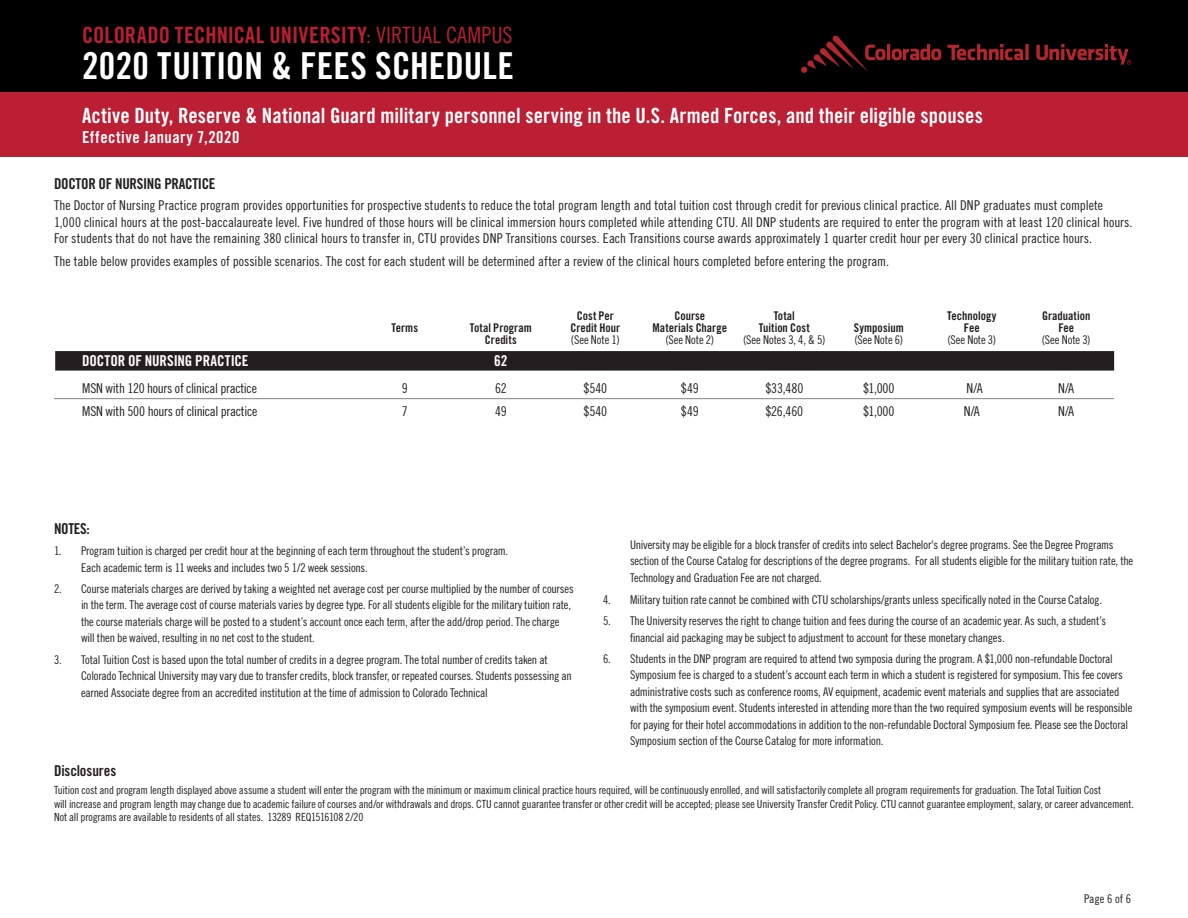
<style>
.page{position:relative;width:1188px;height:918px;background:#fff}
.page>*{position:absolute;margin:0;border:0;box-sizing:border-box;transform-origin:0 0}
.t1{font:37.2px "Trade Gothic LT Std Bd Cn 20";letter-spacing:.005em;color:#fff}
.t2{font:22.5px "Trade Gothic LT Std Bd Cn 20";letter-spacing:.005em;color:#ba1f33}
.t3{font:21px "Trade Gothic LT Std Bd Cn 20";color:#fff}
.t4{font:16.5px "Trade Gothic LT Std Bd Cn 20";letter-spacing:.03em;color:#fff}
.Notes_Header{font:15px "Trade Gothic LT Std Bd Cn 20";letter-spacing:-.02em;color:#231f20}
.table_header{font:15px "Trade Gothic LT Std Bd Cn 20";letter-spacing:-.005em;color:#fff}
.Columns_Table{font:13.5px/16.5px "Trade Gothic LT Std Cn 18";color:#231f20}
.Columns_Table-2{font:13.5px "Trade Gothic LT Std Cn 18";letter-spacing:-.02em;color:#231f20}
.Notes_Body{font:12px/16.5px "Trade Gothic LT Std Cn 18";letter-spacing:-.015em;color:#231f20}
.Row_Description{font:12px "Trade Gothic LT Std Bd Cn 20";color:#231f20}
.Row_Description-2{font:12px "Trade Gothic LT Std Cn 18";letter-spacing:-.005em;color:#231f20}
.Disclaimer{font:11.25px/13.5px "Trade Gothic LT Std Cn 18";letter-spacing:-.015em;color:#231f20}
.s1{font-family:"Trade Gothic LT Std Cn 18"}
</style>
<div class="page">
<div style="left:0;top:0;width:1188px;height:92px;background:#000"></div>
<div style="left:0;top:92px;width:1188px;height:65px;background:#ba1f33"></div>
<svg style="left:801px;top:36px;width:140px;height:37px"></svg>
<svg style="left:947px;top:44px;width:82px;height:16px"></svg>
<svg style="left:1036px;top:44px;width:95px;height:21px"></svg>
<div style="left:55px;top:351px;width:1059px;height:20px;background:#231f20"></div>
<hr style="left:54px;top:398px;width:1060px;height:1px;background:#808285">
<h2 class="t2" style="left:82px;top:21px;width:432px">COLORADO TECHNICAL UNIVERSITY<span class="s1">: VIRTUAL CAMPUS</span></h2>
<h1 class="t1" style="left:82px;top:43px;width:433px">2020 TUITION &amp; FEES SCHEDULE</h1>
<h3 class="t3" style="left:82px;top:102px;width:902px">Active Duty, Reserve &amp; National Guard military personnel serving in the U.S. Armed Forces, and their eligible spouses</h3>
<h3 class="t4" style="left:82px;top:127px;width:159px">Effective January 7,2020</h3>
<p class="Notes_Header" style="left:54px;top:175px;width:163px">DOCTOR OF NURSING PRACTICE</p>
<p class="Columns_Table" style="left:54px;top:197px;width:1080px">The Doctor of Nursing Practice program provides opportunities for prospective students to reduce the total program length and total tuition cost through credit for previous clinical practice. All DNP graduates must complete<br>1,000 clinical hours at the post-baccalaureate level. Five hundred of those hours will be clinical immersion hours completed while attending CTU. All DNP students are required to enter the program with at least 120 clinical hours.<br>For students that do not have the remaining 380 clinical hours to transfer in, CTU provides DNP Transitions courses. Each Transitions course awards approximately 1 quarter credit hour per every 30 clinical practice hours.</p>
<p class="Columns_Table" style="left:54px;top:253px;width:837px">The table below provides examples of possible scenarios. The cost for each student will be determined after a review of the clinical hours completed before entering the program.</p>
<p class="Row_Description" style="left:577px;top:308px;width:39px">Cost Per</p>
<p class="Row_Description" style="left:674px;top:308px;width:32px">Course</p>
<p class="Row_Description" style="left:774px;top:308px;width:23px">Total</p>
<p class="Row_Description" style="left:947px;top:308px;width:51px">Technology</p>
<p class="Row_Description" style="left:1042px;top:308px;width:50px">Graduation</p>
<p class="Row_Description" style="left:392px;top:320px;width:28px">Terms</p>
<p class="Row_Description" style="left:470px;top:320px;width:63px">Total Program</p>
<p class="Row_Description" style="left:571px;top:320px;width:51px">Credit Hour</p>
<p class="Row_Description" style="left:652px;top:320px;width:76px">Materials Charge</p>
<p class="Row_Description" style="left:759px;top:320px;width:52px">Tuition Cost</p>
<p class="Row_Description" style="left:854px;top:320px;width:51px">Symposium</p>
<p class="Row_Description" style="left:964px;top:320px;width:17px">Fee</p>
<p class="Row_Description" style="left:1058px;top:320px;width:17px">Fee</p>
<p class="Row_Description" style="left:485px;top:332px;width:33px">Credits</p>
<p class="Row_Description-2" style="left:571px;top:332px;width:50px">(See Note 1)</p>
<p class="Row_Description-2" style="left:665px;top:332px;width:50px">(See Note 2)</p>
<p class="Row_Description-2" style="left:743px;top:332px;width:84px">(See Notes 3, 4, &amp; 5)</p>
<p class="Row_Description-2" style="left:854px;top:332px;width:50px">(See Note 6)</p>
<p class="Row_Description-2" style="left:947px;top:332px;width:50px">(See Note 3)</p>
<p class="Row_Description-2" style="left:1042px;top:332px;width:50px">(See Note 3)</p>
<p class="table_header" style="left:82px;top:352px;width:168px">DOCTOR OF NURSING PRACTICE</p>
<p class="table_header" style="left:494px;top:352px;width:15px">62</p>
<p class="Columns_Table-2" style="left:82px;top:380px;width:176px">MSN with 120 hours of clinical practice</p>
<p class="Columns_Table" style="left:402px;top:380px;width:7px">9</p>
<p class="Columns_Table" style="left:495px;top:380px;width:13px">62</p>
<p class="Columns_Table" style="left:583px;top:380px;width:25px">$540</p>
<p class="Columns_Table" style="left:681px;top:380px;width:19px">$49</p>
<p class="Columns_Table" style="left:765px;top:380px;width:40px">$33,480</p>
<p class="Columns_Table" style="left:863px;top:380px;width:33px">$1,000</p>
<p class="Columns_Table" style="left:966px;top:380px;width:18px">N/A</p>
<p class="Columns_Table" style="left:1058px;top:380px;width:18px">N/A</p>
<p class="Columns_Table-2" style="left:82px;top:403px;width:177px">MSN with 500 hours of clinical practice</p>
<p class="Columns_Table" style="left:402px;top:402px;width:7px">7</p>
<p class="Columns_Table" style="left:495px;top:402px;width:13px">49</p>
<p class="Columns_Table" style="left:583px;top:402px;width:25px">$540</p>
<p class="Columns_Table" style="left:681px;top:402px;width:19px">$49</p>
<p class="Columns_Table" style="left:765px;top:402px;width:39px">$26,460</p>
<p class="Columns_Table" style="left:863px;top:402px;width:33px">$1,000</p>
<p class="Columns_Table" style="left:964px;top:402px;width:18px">N/A</p>
<p class="Columns_Table" style="left:1058px;top:402px;width:18px">N/A</p>
<p class="Notes_Header" style="left:54px;top:520px;width:37px">NOTES:</p>
<p class="Notes_Body" style="left:81px;top:543px;width:429px;text-indent:-27px">1. Program tuition is charged per credit hour at the beginning of each term throughout the student’s program.<br>Each academic term is 11 weeks and includes two 5 1/2 week sessions.</p>
<p class="Notes_Body" style="left:81px;top:580px;width:494px;text-indent:-27px">2. Course materials charges are derived by taking a weighted net average cost per course multiplied by the number of courses in the term. The average cost of course materials varies by degree type. For all students eligible for the military tuition rate, the course materials charge will be posted to a student’s account once each term, after the add/drop period. The charge will then be waived, resulting in no net cost to the student.</p>
<p class="Notes_Body" style="left:81px;top:651px;width:492px;text-indent:-27px">3. Total Tuition Cost is based upon the total number of credits in a degree program. The total number of credits taken at<br>Colorado Technical University may vary due to transfer credits, block transfer, or repeated courses. Students possessing an earned Associate degree from an accredited institution at the time of admission to Colorado Technical</p>
<p class="Notes_Body" style="left:630px;top:536px;width:505px">University may be eligible for a block transfer of credits into select Bachelor's degree programs. See the Degree Programs section of the Course Catalog for descriptions of the degree programs. For all students eligible for the military tuition rate, the<br>Technology and Graduation Fee are not charged.</p>
<p class="Notes_Body" style="left:603px;top:592px;width:501px">4. Military tuition rate cannot be combined with CTU scholarships/grants unless specifically noted in the Course Catalog.</p>
<p class="Notes_Body" style="left:630px;top:613px;width:478px;text-indent:-27px">5. The University reserves the right to change tuition and fees during the course of an academic year. As such, a student’s financial aid packaging may be subject to adjustment to account for these monetary changes.</p>
<p class="Notes_Body" style="left:630px;top:650px;width:504px;text-indent:-27px">6. Students in the DNP program are required to attend two symposia during the program. A $1,000 non-refundable Doctoral Symposium fee is charged to a student’s account each term in which a student is registered for symposium. This fee covers administrative costs such as conference rooms, AV equipment, academic event materials and supplies that are associated with the symposium event. Students interested in attending more than the two required symposium events will be responsible for paying for their hotel accommodations in addition to the non-refundable Doctoral Symposium fee. Please see the Doctoral Symposium section of the Course Catalog for more information.</p>
<p class="Notes_Header" style="left:54px;top:761px;width:64px">Disclosures</p>
<p class="Disclaimer" style="left:54px;top:783px;width:1082px">Tuition cost and program length displayed above assume a student will enter the program with the minimum or maximum clinical practice hours required, will be continuously enrolled, and will satisfactorily complete all program requirements for graduation. The Total Tuition Cost<br>will increase and program length may change due to academic failure of courses and/or withdrawals and drops. CTU cannot guarantee transfer or other credit will be accepted; please see University Transfer Credit Policy. CTU cannot guarantee employment, salary, or career advancement.</p>
<p class="Disclaimer" style="left:54px;top:810px;width:311px">Not all programs are available to residents of all states. 13289 REQ1516108 2/20</p>
<p class="Notes_Body" style="left:1084px;top:891px;width:49px">Page 6 of 6</p>
</div>
